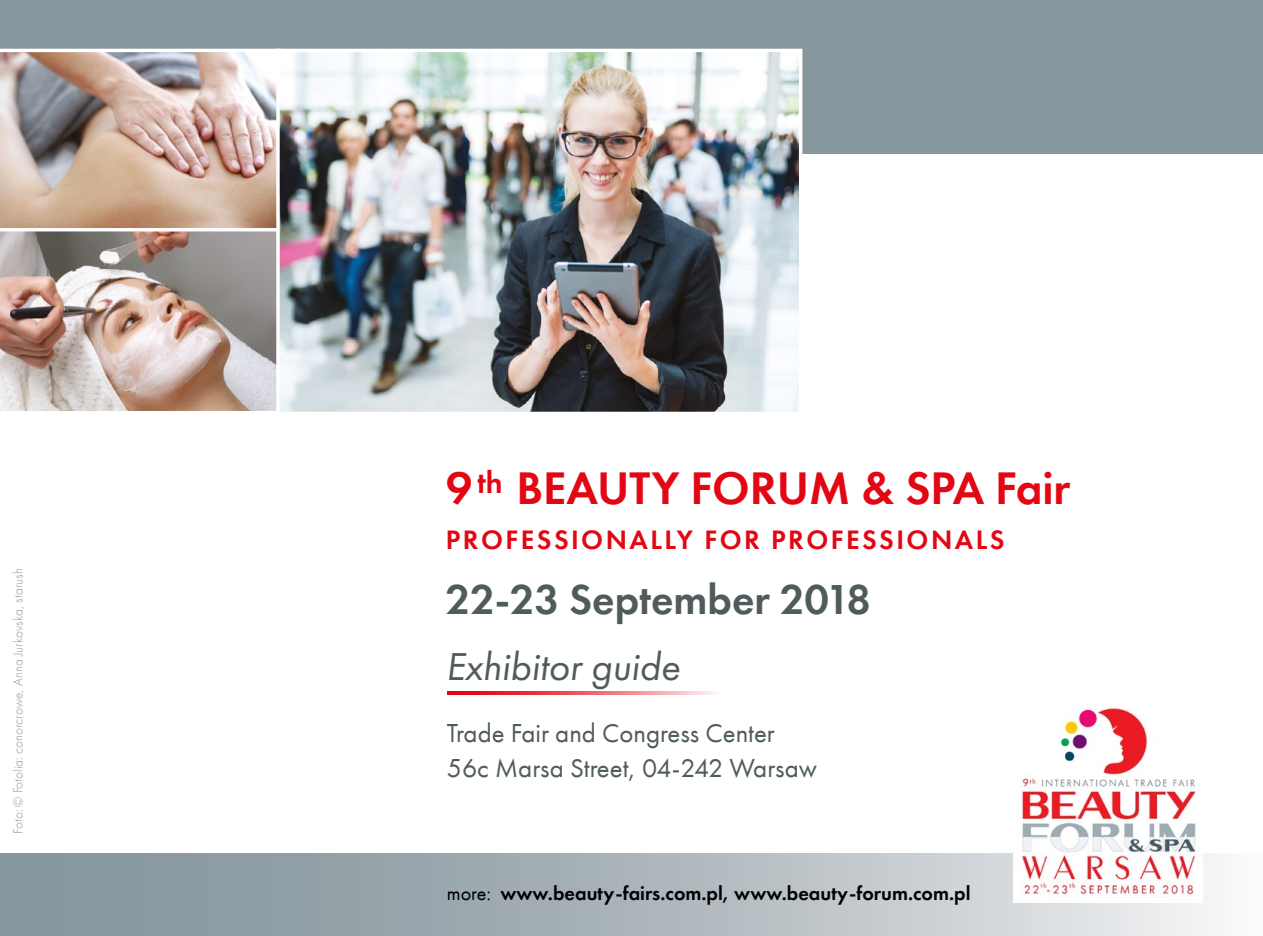
<style>
.page{position:relative;width:1263px;height:936px;background:#fff}
.page>*{position:absolute;margin:0;border:0;box-sizing:border-box;transform-origin:0 0}
.t1{font:46.95px "Futura PT Demi";color:#e30613}
.t2{font:43.05px "Futura PT Demi";color:#505b5b}
.t3{font:italic 40.35px "Futura PT";color:#505b5b}
.t4{font:31.5px "Futura PT Demi";color:#e30613}
.t5{font:27.45px "Futura PT Demi";letter-spacing:.09em;color:#e30613}
.t6{font:26.85px/34.8px "Futura PT Book";color:#505b5b}
.t7{font:20.25px "Futura PT Demi";color:#000}
.t8{font:13.5px "Futura PT Light";color:#959b9c}
.s1{font-family:"Futura PT Book"}
</style>
<div class="page">
<div style="left:0;top:0;width:1263px;height:153px;background:#87979e"></div>
<svg style="left:0;top:853px;width:1218px;height:82px;background:#aab4b9"></svg>
<img style="left:0;top:49px;width:276px;height:179px">
<img style="left:0;top:231px;width:276px;height:180px">
<img style="left:280px;top:53px;width:518px;height:358px">
<div style="left:276px;top:49px;width:526px;height:366px;border:3px solid #fff"></div>
<hr style="left:447px;top:691px;width:274px;height:3px;background:#e30613">
<img style="left:1013px;top:708px;width:189px;height:194px">
<p class="t8" style="left:10px;top:833px;width:267px;rotate:-90deg">Foto: © Fotolia: conorcrowe, Anna Jurkovska, starush</p>
<p class="t4" style="left:477px;top:463px;width:27px">th</p>
<h1 class="t1" style="left:446px;top:459px;width:626px">9 BEAUTY FORUM &amp; SPA Fair</h1>
<p class="t5" style="left:446px;top:523px;width:560px">PROFESSIONALLY FOR PROFESSIONALS</p>
<h2 class="t2" style="left:446px;top:572px;width:427px">22-23 September 2018</h2>
<h3 class="t3" style="left:446px;top:643px;width:236px">Exhibitor guide</h3>
<p class="t6" style="left:447px;top:715px;width:372px">Trade Fair and Congress Center<br>56c Marsa Street, 04-242 Warsaw</p>
<p class="t7" style="left:447px;top:880px;width:525px"><span class="s1">more:</span> www.beauty-fairs.com.pl, www.beauty-forum.com.pl</p>
</div>
